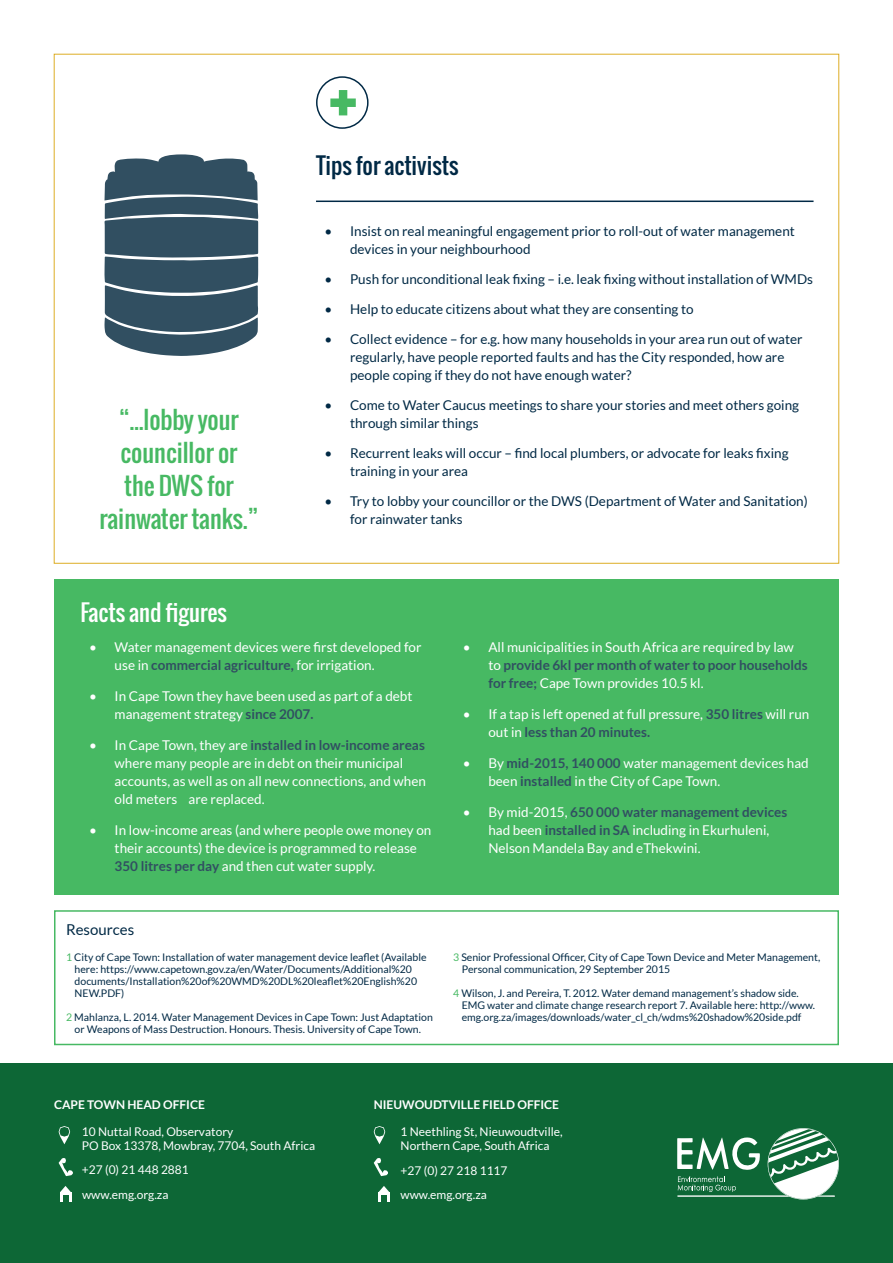
<style>
.page{position:relative;width:893px;height:1263px;background:#fff}
.page>*{position:absolute;margin:0;border:0;box-sizing:border-box;transform-origin:0 0}
.t1{font:90.3px "Oswald";color:#47b963}
.Body{font:24.3px/33px "Oswald";color:#47b963;text-align:center}
.t2{font:22.5px "Oswald";color:#002945}
.t3{font:22.5px "Oswald";color:#fff}
.Body-2{font:15px "Lato";color:#002945}
.t4{font:13.5px/18px "Lato";color:#fff}
.t5{font:13.5px/18px "Lato";color:#002945}
.t6{font:12px "Lato";color:#fff}
.t7{font:700 12px "Lato";color:#fff}
.Body_text{font:10.5px/12px "Lato";color:#002945}
.s1{font-weight:700;color:#314f61}
.s2{color:#47b963}
</style>
<div class="page">
<div style="left:0;top:1064px;width:893px;height:199px;background:#0d6736"></div>
<svg style="left:677px;top:1128px;width:162px;height:71px"></svg>
<svg style="left:59px;top:1126px;width:11px;height:18px"></svg>
<svg style="left:59px;top:1158px;width:14px;height:18px"></svg>
<svg style="left:374px;top:1126px;width:11px;height:18px"></svg>
<svg style="left:374px;top:1158px;width:14px;height:18px"></svg>
<hr style="left:316px;top:201px;width:497px;height:1px;background:#002945">
<div style="left:316px;top:76px;width:53px;height:53px;border:2px solid #002945;border-radius:50%"></div>
<svg style="left:104px;top:154px;width:155px;height:202px;background:#4d6776"></svg>
<div style="left:54px;top:579px;width:785px;height:316px;background:#47b963"></div>
<div style="left:54px;top:910px;width:785px;height:135px;border:2px solid #47b963"></div>
<svg style="left:60px;top:1186px;width:11px;height:16px"></svg>
<div style="left:378px;top:1192px;width:11px;height:9px;background:#fff"></div>
<div style="left:381px;top:1195px;width:6px;height:7px;background:#0d6736"></div>
<svg style="left:378px;top:1186px;width:11px;height:6px"></svg>
<p class="t1" style="left:328px;top:25px;width:33px">+</p>
<p class="Body" style="left:99px;top:403px;width:160px">“...lobby your councillor or<br>the DWS for rainwater tanks.”</p>
<h1 class="t2" style="left:316px;top:148px;width:144px">Tips for activists</h1>
<p class="t5" style="left:350px;top:222px;width:446px;text-indent:-26px">• Insist on real meaningful engagement prior to roll-out of water management devices in your neighbourhood</p>
<p class="t5" style="left:325px;top:270px;width:490px">• Push for unconditional leak fixing – i.e. leak fixing without installation of WMDs</p>
<p class="t5" style="left:325px;top:300px;width:371px">• Help to educate citizens about what they are consenting to</p>
<p class="t5" style="left:350px;top:330px;width:454px;text-indent:-26px">• Collect evidence – for e.g. how many households in your area run out of water regularly, have people reported faults and has the City responded, how are people coping if they do not have enough water?</p>
<p class="t5" style="left:350px;top:396px;width:451px;text-indent:-26px">• Come to Water Caucus meetings to share your stories and meet others going through similar things</p>
<p class="t5" style="left:350px;top:444px;width:440px;text-indent:-26px">• Recurrent leaks will occur – find local plumbers, or advocate for leaks fixing training in your area</p>
<p class="t5" style="left:350px;top:492px;width:459px;text-indent:-26px">• Try to lobby your councillor or the DWS (Department of Water and Sanitation) for rainwater tanks</p>
<h2 class="t3" style="left:81px;top:595px;width:148px">Facts and figures</h2>
<p class="t4" style="left:115px;top:638px;width:308px;text-indent:-26px">• Water management devices were first developed for use in <span class="s1">commercial agriculture,</span> for irrigation.</p>
<p class="t4" style="left:115px;top:687px;width:299px;text-indent:-26px">• In Cape Town they have been used as part of a debt management strategy <span class="s1">since 2007.</span></p>
<p class="t4" style="left:115px;top:736px;width:313px;text-indent:-26px">• In Cape Town, they are <span class="s1">installed in low-income areas </span>where many people are in debt on their municipal accounts, as well as on all new connections, and when old meters are replaced.</p>
<p class="t4" style="left:115px;top:821px;width:318px;text-indent:-26px">• In low-income areas (and where people owe money on their accounts) the device is programmed to release<br><span class="s1">350 litres per day</span> and then cut water supply.</p>
<p class="Body-2" style="left:66px;top:922px;width:70px">Resources</p>
<p class="Body_text" style="left:75px;top:951px;width:353px;text-indent:-9px"><span class="s2">1</span> City of Cape Town: Installation of water management device leaflet (Available here: https://www.capetown.gov.za/en/Water/Documents/Additional%20 documents/Installation%20of%20WMD%20DL%20leaflet%20English%20<br>NEW.PDF)</p>
<p class="Body_text" style="left:66px;top:1011px;width:368px;text-align:center"><span class="s2">2</span> Mahlanza, L. 2014. Water Management Devices in Cape Town: Just Adaptation or Weapons of Mass Destruction. Honours. Thesis. University of Cape Town.</p>
<p class="t4" style="left:488px;top:638px;width:321px;text-indent:-26px">• All municipalities in South Africa are required by law to <span class="s1">provide 6kl per month of water to poor households for free;</span> Cape Town provides 10.5 kl.</p>
<p class="t4" style="left:488px;top:705px;width:322px;text-indent:-26px">• If a tap is left opened at full pressure, <span class="s1">350 litres</span> will run out in <span class="s1">less than 20 minutes.</span></p>
<p class="t4" style="left:488px;top:754px;width:322px;text-indent:-26px">• By <span class="s1">mid-2015, 140 000</span> water management devices had been <span class="s1">installed</span> in the City of Cape Town.</p>
<p class="t4" style="left:488px;top:803px;width:300px;text-indent:-26px">• By mid-2015, <span class="s1">650 000 water management devices </span>had been <span class="s1">installed in SA</span> including in Ekurhuleni,<br>Nelson Mandela Bay and eThekwini.</p>
<p class="Body_text" style="left:462px;top:951px;width:360px;text-indent:-9px"><span class="s2">3</span> Senior Professional Officer, City of Cape Town Device and Meter Management,<br>Personal communication, 29 September 2015</p>
<p class="Body_text" style="left:462px;top:987px;width:355px;text-indent:-9px"><span class="s2">4</span> Wilson, J. and Pereira, T. 2012. Water demand management’s shadow side.<br>EMG water and climate change research report 7. Available here: http://www. emg.org.za/images/downloads/water_cl_ch/wdms%20shadow%20side.pdf</p>
<p class="t7" style="left:54px;top:1097px;width:152px">CAPE TOWN HEAD OFFICE</p>
<p class="t6" style="left:82px;top:1125px;width:153px">10 Nuttal Road, Observatory</p>
<p class="t6" style="left:82px;top:1139px;width:235px">PO Box 13378, Mowbray, 7704, South Africa</p>
<p class="t6" style="left:82px;top:1162px;width:108px">+27 (0) 21 448 2881</p>
<p class="t7" style="left:374px;top:1097px;width:187px">NIEUWOUDTVILLE FIELD OFFICE</p>
<p class="t6" style="left:401px;top:1125px;width:164px">1 Neethling St, Nieuwoudtville,</p>
<p class="t6" style="left:401px;top:1139px;width:150px">Northern Cape, South Africa</p>
<p class="t6" style="left:401px;top:1164px;width:108px">+27 (0) 27 218 1117</p>
<p class="t6" style="left:82px;top:1188px;width:88px">www.emg.org.za</p>
<p class="t6" style="left:401px;top:1188px;width:88px">www.emg.org.za</p>
</div>
